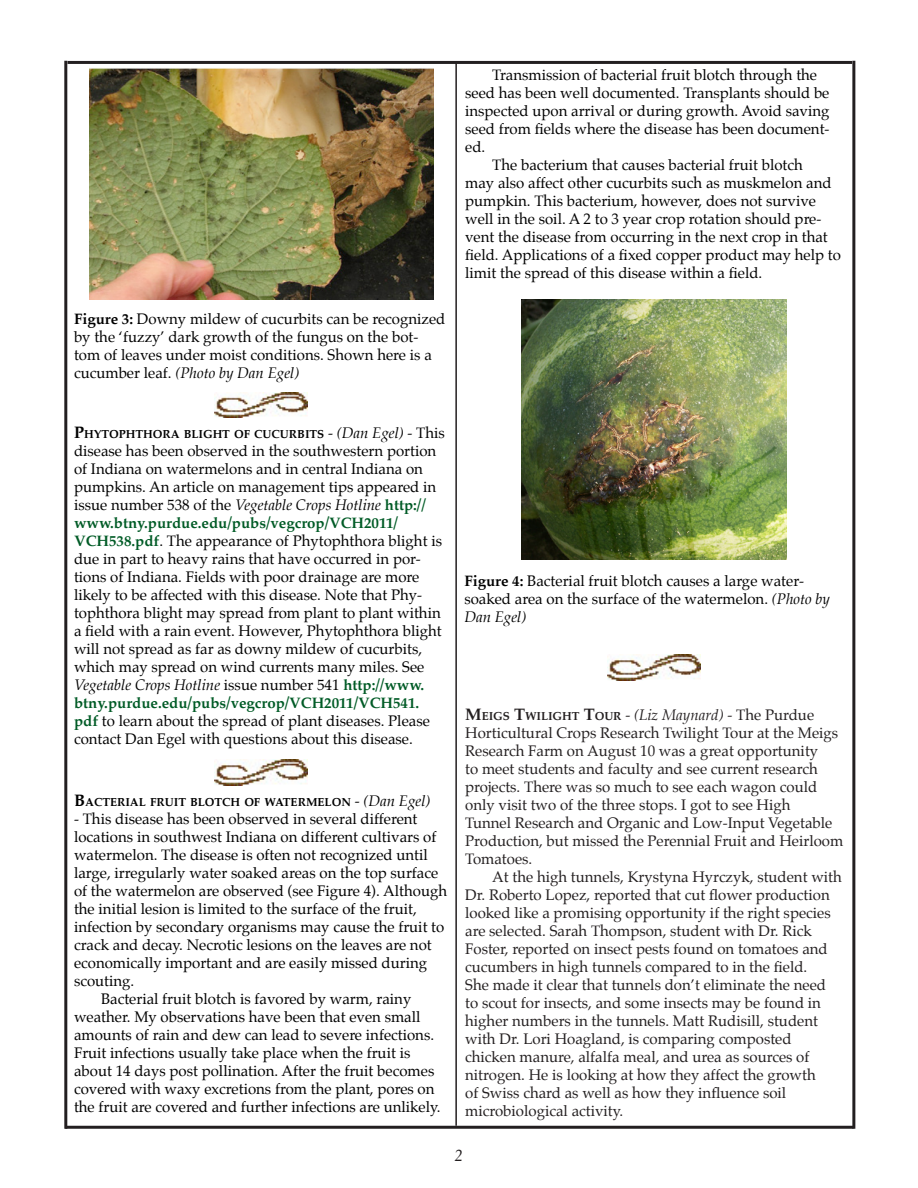
<style>
.page{position:relative;width:918px;height:1188px;background:#fff}
.page>*{position:absolute;margin:0;border:0;box-sizing:border-box;transform-origin:0 0}
.t1{font:italic 16.5px "Palatino";color:#231f20}
.t2{font:15px/18px "Palatino";color:#000}
.t3{font:15px/18px "Palatino";color:#231f20}
.t4{font:700 11.55px "Palatino";color:#000}
.t5{font:700 11.55px "Palatino";color:#231f20}
.s1{font-weight:700}
.s2{font-style:italic}
.s3{font-size:16.5px}
.s4{font-weight:400;font-size:15px}
.s5{font-weight:400;font-style:italic;font-size:15px}
.s6{font-weight:700;color:#005b26}
</style>
<div class="page">
<hr style="left:455px;top:62px;width:2px;height:1064px;background:#231f20">
<hr style="left:68px;top:61px;width:784px;height:3px;background:#231f20">
<hr style="left:852px;top:61px;width:3px;height:1068px;background:#231f20">
<hr style="left:65px;top:1126px;width:789px;height:3px;background:#231f20">
<hr style="left:64px;top:61px;width:3px;height:1068px;background:#231f20">
<img style="left:214px;top:760px;width:93px;height:25px">
<img style="left:215px;top:392px;width:93px;height:26px">
<img style="left:521px;top:299px;width:265px;height:261px">
<img style="left:607px;top:655px;width:93px;height:25px">
<img style="left:89px;top:68px;width:344px;height:231px">
<p class="t2" style="left:74px;top:309px;width:373px"><span class="s1">Figure 3:</span> Downy mildew of cucurbits can be recognized by the ‘fuzzy’ dark growth of the fungus on the bot&shy;tom of leaves under moist conditions. Shown here is a cucumber leaf. <span class="s2">(Photo by Dan Egel)</span></p>
<p class="t4" style="left:74px;top:424px;width:372px"><span class="s3">P</span>HYTOPHTHORA BLIGHT OF CUCURBITS <span class="s4">-</span> <span class="s5">(Dan Egel)</span> <span class="s4">- This</span></p>
<p class="t2" style="left:74px;top:441px;width:370px">disease has been observed in the southwestern portion of Indiana on watermelons and in central Indiana on pumpkins. An article on management tips appeared in issue number 538 of the <span class="s2">Vegetable Crops Hotline</span> <span class="s6">http:// www.btny.purdue.edu/pubs/vegcrop/VCH2011/ VCH538.pdf</span>. The appearance of Phytophthora blight is due in part to heavy rains that have occurred in por&shy;tions of Indiana. Fields with poor drainage are more likely to be affected with this disease. Note that Phy&shy;tophthora blight may spread from plant to plant within a field with a rain event. However, Phytophthora blight will not spread as far as downy mildew of cucurbits, which may spread on wind currents many miles. See <span class="s2">Vegetable Crops Hotline</span> issue number 541 <span class="s6">http://www. btny.purdue.edu/pubs/vegcrop/VCH2011/VCH541. pdf</span> to learn about the spread of plant diseases. Please contact Dan Egel with questions about this disease.</p>
<p class="t4" style="left:74px;top:793px;width:358px"><span class="s3">B</span>ACTERIAL FRUIT BLOTCH OF WATERMELON <span class="s4">-</span> <span class="s5">(Dan Egel)</span></p>
<p class="t2" style="left:74px;top:810px;width:375px">- This disease has been observed in several different locations in southwest Indiana on different cultivars of watermelon. The disease is often not recognized until large, irregularly water soaked areas on the top surface of the watermelon are observed (see Figure 4). Although the initial lesion is limited to the surface of the fruit, infection by secondary organisms may cause the fruit to crack and decay. Necrotic lesions on the leaves are not economically important and are easily missed during scouting.</p>
<p class="t2" style="left:74px;top:990px;width:368px;text-indent:27px">Bacterial fruit blotch is favored by warm, rainy weather. My observations have been that even small amounts of rain and dew can lead to severe infections.<br>Fruit infections usually take place when the fruit is about 14 days post pollination. After the fruit becomes covered with waxy excretions from the plant, pores on the fruit are covered and further infections are unlikely.</p>
<p class="t2" style="left:465px;top:66px;width:366px;text-indent:27px">Transmission of bacterial fruit blotch through the seed has been well documented. Transplants should be inspected upon arrival or during growth. Avoid saving seed from fields where the disease has been document&shy;ed.</p>
<p class="t2" style="left:465px;top:156px;width:377px;text-indent:27px">The bacterium that causes bacterial fruit blotch<br>may also affect other cucurbits such as muskmelon and pumpkin. This bacterium, however, does not survive well in the soil. A 2 to 3 year crop rotation should pre&shy;vent the disease from occurring in the next crop in that field. Applications of a fixed copper product may help to limit the spread of this disease within a field.</p>
<p class="t2" style="left:464px;top:572px;width:367px"><span class="s1">Figure 4:</span> Bacterial fruit blotch causes a large water&shy;soaked area on the surface of the watermelon. <span class="s2">(Photo by<br>Dan Egel)</span></p>
<p class="t5" style="left:465px;top:707px;width:351px"><span class="s3">M</span>EIGS <span class="s3">T</span>WILIGHT <span class="s3">T</span>OUR <span class="s4">-</span> <span class="s5">(Liz Maynard)</span> <span class="s4">- The Purdue</span></p>
<p class="t3" style="left:465px;top:724px;width:380px">Horticultural Crops Research Twilight Tour at the Meigs Research Farm on August 10 was a great opportunity<br>to meet students and faculty and see current research projects. There was so much to see each wagon could only visit two of the three stops. I got to see High<br>Tunnel Research and Organic and Low-Input Vegetable Production, but missed the Perennial Fruit and Heirloom Tomatoes.</p>
<p class="t3" style="left:465px;top:868px;width:378px;text-indent:27px">At the high tunnels, Krystyna Hyrczyk, student with Dr. Roberto Lopez, reported that cut flower production looked like a promising opportunity if the right species are selected. Sarah Thompson, student with Dr. Rick Foster, reported on insect pests found on tomatoes and cucumbers in high tunnels compared to in the field.<br>She made it clear that tunnels don’t eliminate the need to scout for insects, and some insects may be found in higher numbers in the tunnels. Matt Rudisill, student with Dr. Lori Hoagland, is comparing composted chicken manure, alfalfa meal, and urea as sources of nitrogen. He is looking at how they affect the growth<br>of Swiss chard as well as how they influence soil microbiological activity.</p>
<p class="t1" style="left:455px;top:1142px;width:10px">2</p>
</div>
